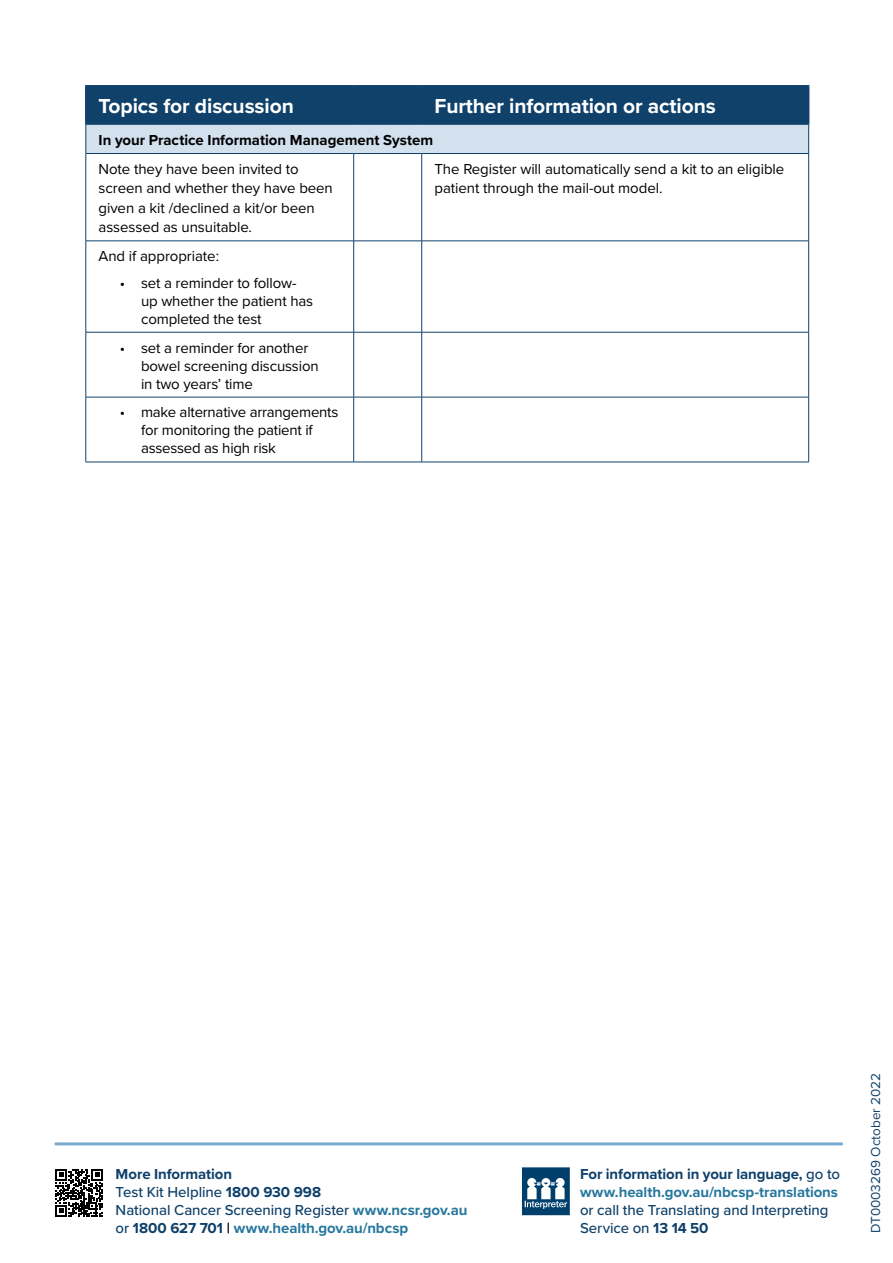
<style>
.page{position:relative;width:893px;height:1263px;background:#fff}
.page>*{position:absolute;margin:0;border:0;box-sizing:border-box;transform-origin:0 0}
.Headings{font:700 21px "Proxima Nova";letter-spacing:-.005em;color:#fff}
.t1{font:15px/18px "Proxima Nova";letter-spacing:-.01em;color:#000}
.t2{font:500 15px/18px "Proxima Nova";letter-spacing:-.005em;color:#0e406a}
.t3{font:700 15px/18px "Proxima Nova";letter-spacing:-.005em;color:#26779e}
.Body_Copy{font:700 15px "Proxima Nova";color:#000}
.t4{font:700 15px "Proxima Nova";letter-spacing:-.005em;color:#0e406a}
.t5{font:13.5px "Proxima Nova";color:#10416a}
.s1{font-weight:700}
.s2{font-weight:500;color:#0e406a}
.s3{color:#0e406a}
.s4{color:#000}
.s5{font-weight:700;color:#26779e}
</style>
<div class="page">
<svg style="left:87px;top:154px;width:721px;height:308px"></svg>
<svg style="left:86px;top:87px;width:723px;height:66px;background:#6586a3"></svg>
<hr style="left:85px;top:85px;width:269px;height:2px;background:#10416a">
<hr style="left:85px;top:87px;width:2px;height:36px;background:#10416a">
<hr style="left:354px;top:85px;width:68px;height:2px;background:#10416a">
<hr style="left:422px;top:85px;width:387px;height:2px;background:#10416a">
<hr style="left:808px;top:87px;width:1px;height:36px;background:#10416a">
<hr style="left:85px;top:123px;width:269px;height:2px;background:#10416a">
<hr style="left:354px;top:123px;width:68px;height:2px;background:#10416a">
<hr style="left:422px;top:123px;width:387px;height:2px;background:#10416a">
<hr style="left:353px;top:87px;width:1px;height:36px;background:#10416a">
<hr style="left:421px;top:87px;width:1px;height:36px;background:#10416a">
<hr style="left:86px;top:153px;width:268px;height:1px;background:#10416a">
<hr style="left:86px;top:154px;width:1px;height:87px;background:#10416a">
<hr style="left:354px;top:153px;width:68px;height:1px;background:#10416a">
<hr style="left:353px;top:154px;width:1px;height:87px;background:#10416a">
<hr style="left:422px;top:153px;width:387px;height:1px;background:#10416a">
<hr style="left:421px;top:154px;width:1px;height:87px;background:#10416a">
<hr style="left:808px;top:154px;width:1px;height:87px;background:#10416a">
<hr style="left:86px;top:241px;width:268px;height:1px;background:#10416a">
<hr style="left:86px;top:241px;width:1px;height:91px;background:#10416a">
<hr style="left:354px;top:241px;width:68px;height:1px;background:#10416a">
<hr style="left:353px;top:241px;width:1px;height:91px;background:#10416a">
<hr style="left:422px;top:241px;width:387px;height:1px;background:#10416a">
<hr style="left:421px;top:241px;width:1px;height:91px;background:#10416a">
<hr style="left:808px;top:241px;width:1px;height:91px;background:#10416a">
<hr style="left:86px;top:332px;width:268px;height:1px;background:#10416a">
<hr style="left:86px;top:332px;width:1px;height:65px;background:#10416a">
<hr style="left:354px;top:332px;width:68px;height:1px;background:#10416a">
<hr style="left:353px;top:332px;width:1px;height:65px;background:#10416a">
<hr style="left:422px;top:332px;width:387px;height:1px;background:#10416a">
<hr style="left:421px;top:332px;width:1px;height:65px;background:#10416a">
<hr style="left:808px;top:332px;width:1px;height:65px;background:#10416a">
<hr style="left:86px;top:397px;width:268px;height:1px;background:#10416a">
<hr style="left:86px;top:397px;width:1px;height:65px;background:#10416a">
<hr style="left:354px;top:397px;width:68px;height:1px;background:#10416a">
<hr style="left:353px;top:397px;width:1px;height:65px;background:#10416a">
<hr style="left:422px;top:397px;width:387px;height:1px;background:#10416a">
<hr style="left:421px;top:397px;width:1px;height:65px;background:#10416a">
<hr style="left:808px;top:397px;width:1px;height:65px;background:#10416a">
<hr style="left:86px;top:462px;width:268px;height:1px;background:#10416a">
<hr style="left:354px;top:462px;width:68px;height:1px;background:#10416a">
<hr style="left:422px;top:462px;width:387px;height:1px;background:#10416a">
<svg style="left:55px;top:1169px;width:48px;height:47px"></svg>
<svg style="left:522px;top:1167px;width:48px;height:48px"></svg>
<hr style="left:56px;top:1142px;width:786px;height:3px;background:#7aacd2">
<p class="Headings" style="left:99px;top:91px;width:197px">Topics for discussion</p>
<p class="Headings" style="left:434px;top:91px;width:283px">Further information or actions</p>
<p class="Body_Copy" style="left:99px;top:129px;width:336px">In your Practice Information Management System</p>
<p class="t1" style="left:99px;top:158px;width:236px;line-height:19.5px">Note they have been invited to screen and whether they have been given a kit /declined a kit/or been assessed as unsuitable.</p>
<p class="t1" style="left:434px;top:158px;width:351px;line-height:19.5px">The Register will automatically send a kit to an eligible patient through the mail-out model.</p>
<p class="t1" style="left:99px;top:247px;width:122px">And if appropriate:</p>
<p class="t1" style="left:141px;top:273px;width:174px;text-indent:-21px">• set a reminder to follow&shy;up whether the patient has completed the test</p>
<p class="t1" style="left:141px;top:338px;width:179px;text-indent:-21px">• set a reminder for another bowel screening discussion in two years’ time</p>
<p class="t1" style="left:141px;top:403px;width:199px;text-indent:-21px">• make alternative arrangements for monitoring the patient if assessed as high risk</p>
<p class="t4" style="left:116px;top:1163px;width:118px">More Information</p>
<p class="t2" style="left:116px;top:1183px;width:207px">Test Kit Helpline <span class="s1">1800 930 998</span></p>
<p class="t3" style="left:116px;top:1201px;width:353px"><span class="s2">National Cancer Screening Register</span> www.ncsr.gov.au <span class="s2">or</span> <span class="s3">1800 627 701</span> <span class="s4">|</span> www.health.gov.au/nbcsp</p>
<p class="t2" style="left:580px;top:1165px;width:261px"><span class="s1">For information in your language,</span> go to <span class="s5">www.health.gov.au/nbcsp-translations </span>or call the Translating and Interpreting Service on <span class="s1">13 14 50</span></p>
<p class="t5" style="left:866px;top:1233px;width:162px;rotate:-90deg">DT0003269 October 2022</p>
</div>
